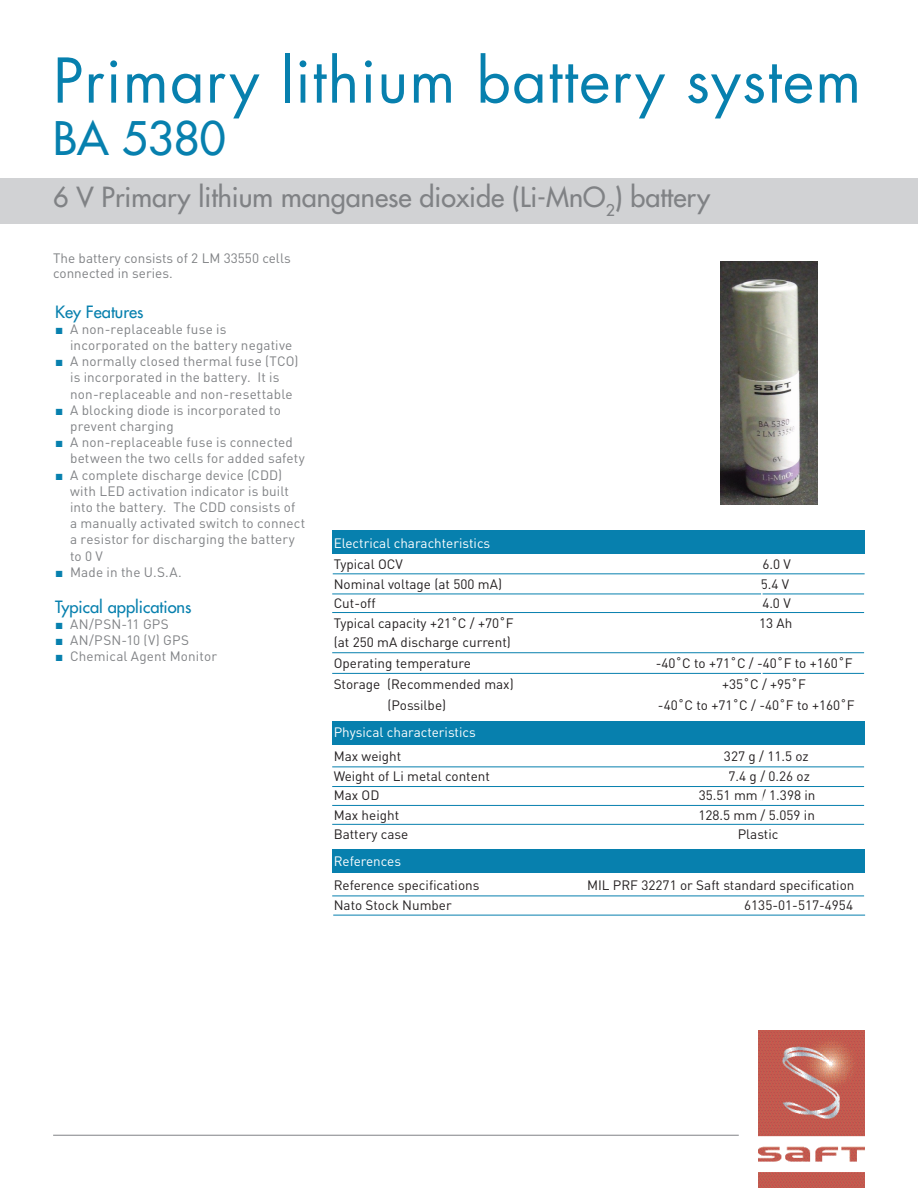
<style>
.page{position:relative;width:918px;height:1188px;background:#fff}
.page>*{position:absolute;margin:0;border:0;box-sizing:border-box;transform-origin:0 0}
.t1{font:60px "Futura Std";letter-spacing:.02em;color:#0780ae}
.t2{font:500 45px "Futura Std";color:#0780ae}
.t3{font:500 27px "Futura Std";color:#808285}
.t4{font:500 16.5px "Futura Std";color:#0780ae}
.t5{font:13.5px/16.2px "DINOT";letter-spacing:.01em;color:#808285}
.t6{font:13.5px "DINOT";color:#231f20}
.t7{font:13.5px "DINOT";color:#fff}
.s1{font-family:"Times New Roman";color:#0780ae}
</style>
<div class="page">
<div style="left:332px;top:849px;width:533px;height:24px;background:#0780ae"></div>
<div style="left:332px;top:722px;width:533px;height:23px;background:#0780ae"></div>
<div style="left:0;top:178px;width:918px;height:45px;background:#d1d2d4"></div>
<div style="left:332px;top:530px;width:533px;height:24px;background:#0780ae"></div>
<img style="left:759px;top:1031px;width:106px;height:157px">
<hr style="left:53px;top:1135px;width:686px;height:1px;background:#808285">
<hr style="left:333px;top:573px;width:532px;height:1px;background:#0780ae">
<hr style="left:332px;top:594px;width:532px;height:1px;background:#0780ae">
<hr style="left:332px;top:612px;width:532px;height:1px;background:#0780ae">
<hr style="left:332px;top:652px;width:532px;height:1px;background:#0780ae">
<hr style="left:332px;top:673px;width:532px;height:1px;background:#0780ae">
<hr style="left:332px;top:786px;width:532px;height:1px;background:#0780ae">
<hr style="left:332px;top:824px;width:532px;height:1px;background:#0780ae">
<hr style="left:332px;top:766px;width:532px;height:1px;background:#0780ae">
<hr style="left:332px;top:805px;width:532px;height:1px;background:#0780ae">
<hr style="left:332px;top:896px;width:532px;height:1px;background:#0780ae">
<hr style="left:333px;top:915px;width:532px;height:1px;background:#0780ae">
<img style="left:721px;top:262px;width:97px;height:242px">
<p class="t1" style="left:53px;top:42px;width:810px">Primary lithium battery system</p>
<p class="t2" style="left:53px;top:110px;width:174px">BA 5380</p>
<p class="t3" style="left:53px;top:180px;width:659px">6 V Primary lithium manganese dioxide (Li-MnO<sub>2</sub>) battery</p>
<p class="t5" style="left:53px;top:250px;width:239px;line-height:15px">The battery consists of 2 LM 33550 cells connected in series.</p>
<p class="t4" style="left:55px;top:301px;width:90px">Key Features</p>
<p class="t5" style="left:70px;top:320px;width:224px;text-indent:-15px"><span class="s1">■</span> A non-replaceable fuse is incorporated on the battery negative</p>
<p class="t5" style="left:70px;top:353px;width:230px;text-indent:-15px"><span class="s1">■</span> A normally closed thermal fuse (TCO) is incorporated in the battery. It is non-replaceable and non-resettable</p>
<p class="t5" style="left:70px;top:401px;width:212px;text-indent:-15px"><span class="s1">■</span> A blocking diode is incorporated to prevent charging</p>
<p class="t5" style="left:70px;top:434px;width:236px;text-indent:-15px"><span class="s1">■</span> A non-replaceable fuse is connected between the two cells for added safety</p>
<p class="t5" style="left:70px;top:466px;width:237px;text-indent:-15px"><span class="s1">■</span> A complete discharge device (CDD) with LED activation indicator is built into the battery. The CDD consists of a manually activated switch to connect a resistor for discharging the battery</p>
<p class="t5" style="left:70px;top:547px;width:34px">to 0 V</p>
<p class="t5" style="left:55px;top:563px;width:128px"><span class="s1">■</span> Made in the U.S.A.</p>
<p class="t4" style="left:55px;top:596px;width:138px">Typical applications</p>
<p class="t5" style="left:55px;top:616px;width:115px"><span class="s1">■</span> AN/PSN-11 GPS</p>
<p class="t5" style="left:55px;top:632px;width:135px"><span class="s1">■</span> AN/PSN-10 (V) GPS</p>
<p class="t5" style="left:55px;top:648px;width:163px"><span class="s1">■</span> Chemical Agent Monitor</p>
<p class="t7" style="left:334px;top:534px;width:158px">Electrical charachteristics</p>
<p class="t6" style="left:334px;top:555px;width:71px">Typical OCV</p>
<p class="t6" style="left:762px;top:555px;width:30px">6.0 V</p>
<p class="t6" style="left:334px;top:575px;width:170px">Nominal voltage (at 500 mA)</p>
<p class="t6" style="left:761px;top:575px;width:30px">5.4 V</p>
<p class="t6" style="left:334px;top:594px;width:44px">Cut-off</p>
<p class="t6" style="left:762px;top:594px;width:30px">4.0 V</p>
<p class="t6" style="left:334px;top:614px;width:182px">Typical capacity +21˚C / +70˚F</p>
<p class="t6" style="left:759px;top:614px;width:35px">13 Ah</p>
<p class="t6" style="left:334px;top:633px;width:179px">(at 250 mA discharge current)</p>
<p class="t6" style="left:334px;top:654px;width:139px">Operating temperature</p>
<p class="t6" style="left:656px;top:654px;width:198px">-40˚C to +71˚C / -40˚F to +160˚F</p>
<p class="t6" style="left:334px;top:675px;width:182px">Storage (Recommended max)</p>
<p class="t6" style="left:722px;top:675px;width:85px">+35˚C / +95˚F</p>
<p class="t6" style="left:388px;top:696px;width:60px">(Possilbe)</p>
<p class="t6" style="left:658px;top:696px;width:198px">-40˚C to +71˚C / -40˚F to +160˚F</p>
<p class="t7" style="left:334px;top:723px;width:144px">Physical characteristics</p>
<p class="t6" style="left:334px;top:747px;width:69px">Max weight</p>
<p class="t6" style="left:724px;top:747px;width:86px">327 g / 11.5 oz</p>
<p class="t6" style="left:334px;top:767px;width:158px">Weight of Li metal content</p>
<p class="t6" style="left:729px;top:767px;width:83px">7.4 g / 0.26 oz</p>
<p class="t6" style="left:334px;top:786px;width:47px">Max OD</p>
<p class="t6" style="left:699px;top:786px;width:118px">35.51 mm / 1.398 in</p>
<p class="t6" style="left:334px;top:806px;width:67px">Max height</p>
<p class="t6" style="left:698px;top:806px;width:118px">128.5 mm / 5.059 in</p>
<p class="t6" style="left:334px;top:825px;width:76px">Battery case</p>
<p class="t6" style="left:738px;top:825px;width:42px">Plastic</p>
<p class="t7" style="left:334px;top:852px;width:69px">References</p>
<p class="t6" style="left:334px;top:876px;width:147px">Reference specifications</p>
<p class="t6" style="left:587px;top:876px;width:269px">MIL PRF 32271 or Saft standard specification</p>
<p class="t6" style="left:334px;top:896px;width:120px">Nato Stock Number</p>
<p class="t6" style="left:744px;top:896px;width:110px">6135-01-517-4954</p>
</div>
